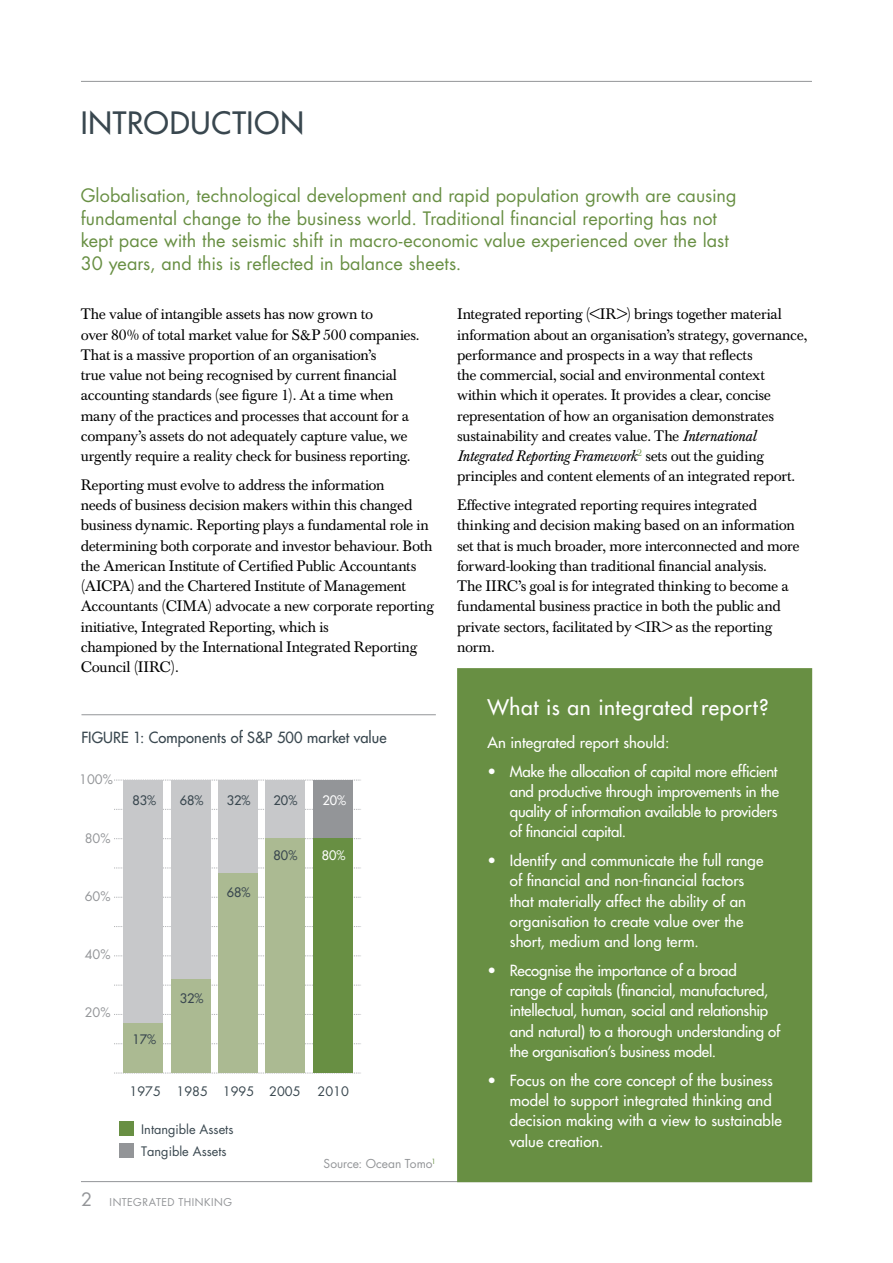
<style>
.page{position:relative;width:893px;height:1263px;background:#fff}
.page>*{position:absolute;margin:0;border:0;box-sizing:border-box;transform-origin:0 0}
.t1{font:500 30px "Futura Std";letter-spacing:.03em;color:#39474f}
.t2{font:21px "Futura";letter-spacing:.03em;color:#fff}
.t3{font:18px/22.5px "Futura Std";color:#688f43}
.t4{font:15px/20.2px "Baskerville BE";letter-spacing:-.02em;color:#000}
.t5{font:15px/20.2px "Futura";letter-spacing:-.005em;color:#fff}
.t6{font:500 15px "Futura Std";color:#39474f}
.t7{font:12.75px/22px "Futura";color:#39474f}
.t8{font:12.75px "Futura";color:#39474f}
.t9{font:12.75px "Futura";color:#939598}
.t10{font:12.75px "Futura";color:#fff}
.t11{font:12px "Futura Std";color:#939598}
.t12{font:10.5px "Futura Std";letter-spacing:.05em;color:#939598}
.s1{font-size:18px}
.s2{font-style:italic}
</style>
<div class="page">
<hr style="left:81px;top:81px;width:731px;height:1px;background:#939598">
<hr style="left:81px;top:1181px;width:731px;height:1px;background:#939598">
<hr style="left:81px;top:714px;width:355px;height:1px;background:#939598">
<div style="left:462px;top:673px;width:346px;height:505px;background:#688f43"></div>
<div style="left:457px;top:668px;width:355px;height:514px;border:9px solid #688f43"></div>
<svg style="left:114px;top:1073px;width:247px;height:1px"></svg>
<svg style="left:114px;top:867px;width:247px;height:1px"></svg>
<svg style="left:114px;top:838px;width:247px;height:1px"></svg>
<svg style="left:114px;top:809px;width:247px;height:1px"></svg>
<svg style="left:114px;top:780px;width:247px;height:1px"></svg>
<svg style="left:114px;top:897px;width:247px;height:1px"></svg>
<svg style="left:114px;top:926px;width:247px;height:1px"></svg>
<svg style="left:114px;top:985px;width:247px;height:1px"></svg>
<svg style="left:114px;top:1043px;width:247px;height:1px"></svg>
<svg style="left:114px;top:955px;width:247px;height:1px"></svg>
<svg style="left:114px;top:1014px;width:247px;height:1px"></svg>
<div style="left:171px;top:780px;width:39px;height:270px;background:#c7c8ca"></div>
<div style="left:171px;top:980px;width:39px;height:93px;background:#abba92"></div>
<div style="left:218px;top:780px;width:40px;height:239px;background:#c7c8ca"></div>
<div style="left:218px;top:873px;width:40px;height:200px;background:#abba92"></div>
<div style="left:266px;top:780px;width:39px;height:239px;background:#c7c8ca"></div>
<div style="left:266px;top:839px;width:39px;height:234px;background:#abba92"></div>
<div style="left:313px;top:780px;width:39px;height:239px;background:#939598"></div>
<div style="left:313px;top:839px;width:39px;height:234px;background:#688f43"></div>
<div style="left:124px;top:780px;width:39px;height:270px;background:#c7c8ca"></div>
<div style="left:124px;top:1023px;width:39px;height:50px;background:#abba92"></div>
<div style="left:119px;top:1121px;width:15px;height:14px;background:#688f43"></div>
<div style="left:119px;top:1143px;width:15px;height:14px;background:#939598"></div>
<h1 class="t1" style="left:81px;top:104px;width:225px">Introduction</h1>
<p class="t3" style="left:81px;top:185px;width:657px">Globalisation, technological development and rapid population growth are causing fundamental change to the business world. Traditional financial reporting has not kept pace with the seismic shift in macro-economic value experienced over the last 30 years, and this is reflected in balance sheets.</p>
<p class="t4" style="left:81px;top:304px;width:340px">The value of intangible assets has now grown to<br>over 80% of total market value for S&amp;P 500 companies.<br>That is a massive proportion of an organisation’s<br>true value not being recognised by current financial accounting standards (see figure 1). At a time when many of the practices and processes that account for a company’s assets do not adequately capture value, we urgently require a reality check for business reporting.</p>
<p class="t4" style="left:81px;top:475px;width:355px">Reporting must evolve to address the information<br>needs of business decision makers within this changed business dynamic. Reporting plays a fundamental role in determining both corporate and investor behaviour. Both the American Institute of Certified Public Accountants (AICPA) and the Chartered Institute of Management Accountants (CIMA) advocate a new corporate reporting initiative, Integrated Reporting, which is<br>championed by the International Integrated Reporting Council (IIRC).</p>
<p class="t6" style="left:81px;top:728px;width:307px">Figure 1: Components of S&amp;P 500 market value</p>
<p class="t9" style="left:79px;top:771px;width:35px">100%</p>
<p class="t9" style="left:85px;top:830px;width:27px">80%</p>
<p class="t9" style="left:85px;top:888px;width:27px">60%</p>
<p class="t8" style="left:132px;top:793px;width:25px">83%</p>
<p class="t8" style="left:180px;top:793px;width:25px">68%</p>
<p class="t8" style="left:227px;top:793px;width:25px">32%</p>
<p class="t8" style="left:227px;top:884px;width:25px">68%</p>
<p class="t8" style="left:274px;top:793px;width:25px">20%</p>
<p class="t8" style="left:274px;top:848px;width:25px">80%</p>
<p class="t10" style="left:322px;top:793px;width:25px">20%</p>
<p class="t10" style="left:322px;top:848px;width:25px">80%</p>
<p class="t9" style="left:85px;top:946px;width:27px">40%</p>
<p class="t9" style="left:85px;top:1004px;width:27px">20%</p>
<p class="t8" style="left:132px;top:1031px;width:25px">17%</p>
<p class="t8" style="left:180px;top:990px;width:25px">32%</p>
<p class="t7" style="left:130px;top:1081px;width:33px">1975</p>
<p class="t7" style="left:177px;top:1081px;width:33px">1985</p>
<p class="t7" style="left:223px;top:1081px;width:33px">1995</p>
<p class="t7" style="left:141px;top:1118px;width:94px">Intangible Assets<br>Tangible Assets</p>
<p class="t12" style="left:81px;top:1195px;width:153px"><span class="s1">2</span> INTEGRATED THINKING</p>
<p class="t7" style="left:269px;top:1081px;width:33px">2005</p>
<p class="t7" style="left:318px;top:1081px;width:33px">2010</p>
<p class="t11" style="left:324px;top:1156px;width:114px">Source: Ocean Tomo<sup>1</sup></p>
<p class="t4" style="left:457px;top:304px;width:352px">Integrated reporting (&lt;IR&gt;) brings together material information about an organisation’s strategy, governance, performance and prospects in a way that reflects<br>the commercial, social and environmental context within which it operates. It provides a clear, concise representation of how an organisation demonstrates sustainability and creates value. The <span class="s2">International Integrated Reporting Framework</span><sup>2</sup> sets out the guiding principles and content elements of an integrated report.</p>
<p class="t4" style="left:457px;top:495px;width:344px">Effective integrated reporting requires integrated thinking and decision making based on an information set that is much broader, more interconnected and more forward-looking than traditional financial analysis.<br>The IIRC’s goal is for integrated thinking to become a fundamental business practice in both the public and private sectors, facilitated by &lt;IR&gt; as the reporting norm.</p>
<h2 class="t2" style="left:487px;top:694px;width:283px">What is an integrated report?</h2>
<p class="t5" style="left:487px;top:732px;width:184px">An integrated report should:</p>
<p class="t5" style="left:510px;top:761px;width:271px;text-align:justify;text-indent:-22px">• Make the allocation of capital more efficient and productive through improvements in the quality of information available to providers of financial capital.</p>
<p class="t5" style="left:510px;top:851px;width:255px;text-indent:-22px">• Identify and communicate the full range of financial and non-financial factors that materially affect the ability of an organisation to create value over the short, medium and long term.</p>
<p class="t5" style="left:510px;top:960px;width:272px;text-indent:-23px">• Recognise the importance of a broad<br>range of capitals (financial, manufactured, intellectual, human, social and relationship and natural) to a thorough understanding of the organisation’s business model.</p>
<p class="t5" style="left:510px;top:1070px;width:273px;text-indent:-22px">• Focus on the core concept of the business model to support integrated thinking and decision making with a view to sustainable value creation.</p>
</div>
